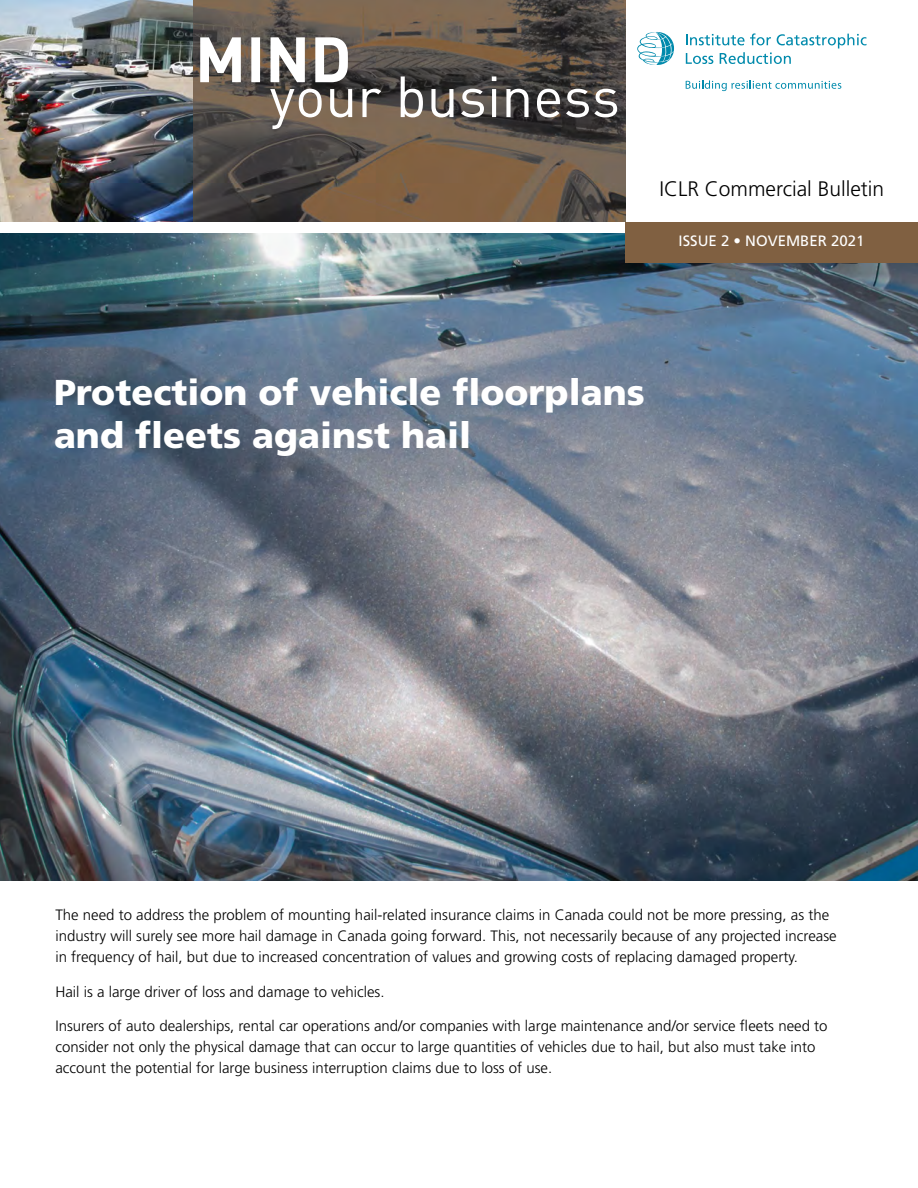
<style>
.page{position:relative;width:918px;height:1188px;background:#fff}
.page>*{position:absolute;margin:0;border:0;box-sizing:border-box;transform-origin:0 0}
.t1{font:900 36px/43.2px "Frutiger LT Std";color:#fff}
.t2{font:300 21px "Frutiger LT Std";color:#000}
.t3{font:300 15px/21px "Frutiger LT Std";color:#000}
.t4{font:15px "Frutiger LT Std";color:#fff}
</style>
<div class="page">
<img style="left:1px;top:1px;width:193px;height:221px">
<img style="left:194px;top:1px;width:432px;height:221px">
<img style="left:0;top:232px;width:918px;height:648px">
<div style="left:626px;top:222px;width:292px;height:41px;background:#806041"></div>
<svg style="left:686px;top:33px;width:181px;height:31px"></svg>
<svg style="left:686px;top:80px;width:155px;height:11px"></svg>
<svg style="left:637px;top:32px;width:37px;height:33px"></svg>
<svg style="left:200px;top:37px;width:417px;height:92px;background:#716a63"></svg>
<h2 class="t2" style="left:659px;top:176px;width:226px">ICLR Commercial Bulletin</h2>
<p class="t4" style="left:679px;top:232px;width:187px">ISSUE 2 • NOVEMBER 2021</p>
<h1 class="t1" style="left:54px;top:371px;width:592px">Protection of vehicle floorplans and fleets against hail</h1>
<p class="t3" style="left:55px;top:905px;width:783px">The need to address the problem of mounting hail-related insurance claims in Canada could not be more pressing, as the industry will surely see more hail damage in Canada going forward. This, not necessarily because of any projected increase in frequency of hail, but due to increased concentration of values and growing costs of replacing damaged property.</p>
<p class="t3" style="left:55px;top:981px;width:331px">Hail is a large driver of loss and damage to vehicles.</p>
<p class="t3" style="left:55px;top:1016px;width:774px">Insurers of auto dealerships, rental car operations and/or companies with large maintenance and/or service fleets need to consider not only the physical damage that can occur to large quantities of vehicles due to hail, but also must take into account the potential for large business interruption claims due to loss of use.</p>
</div>
